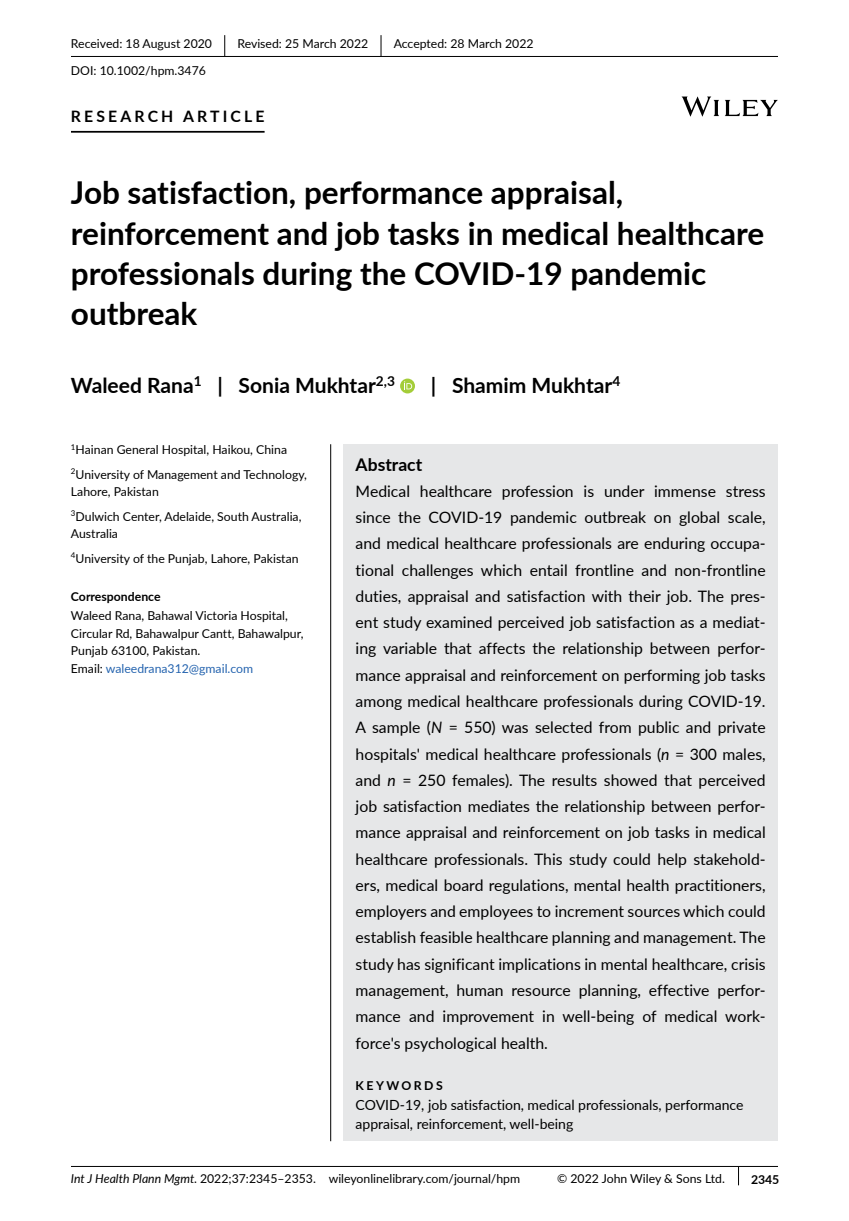
<style>
.page{position:relative;width:849px;height:1221px;background:#fff}
.page>*{position:absolute;margin:0;border:0;box-sizing:border-box;transform-origin:0 0}
.t1{font:700 31.5px/40.2px "Lato";color:#000}
.t2{font:700 21px "Lato";color:#000}
.t3{font:700 17.5px "Lato";color:#000}
.t4{font:15.75px/26.2px "Lato";color:#000;text-align:justify}
.t5{font:700 15.75px "Lato";letter-spacing:.2em;color:#000}
.t6{font:14px/19.2px "Lato";color:#000}
.t7{font:12.25px/24.5px "Lato";color:#000}
.t8{font:700 12.25px "Lato";color:#000}
.t9{font:700 12.25px "Lato";letter-spacing:.2em;color:#000}
.s1{color:#2564af}
.s2{font-style:italic}
</style>
<div class="page">
<div style="left:343px;top:444px;width:434px;height:697px;background:#e6e7e8"></div>
<hr style="left:71px;top:56px;width:706px;height:1px;background:#000">
<hr style="left:71px;top:131px;width:193px;height:2px;background:#000">
<svg style="left:400px;top:378px;width:15px;height:15px"></svg>
<svg style="left:404px;top:381px;width:8px;height:8px"></svg>
<svg style="left:224px;top:35px;width:1px;height:21px"></svg>
<svg style="left:380px;top:35px;width:1px;height:21px"></svg>
<hr style="left:71px;top:1165px;width:706px;height:1px;background:#000">
<svg style="left:681px;top:96px;width:96px;height:21px"></svg>
<hr style="left:330px;top:444px;width:1px;height:697px;background:#000">
<p class="t7" style="left:71px;top:31px;width:142px">Received: 18 August 2020</p>
<p class="t7" style="left:237px;top:31px;width:132px">Revised: 25 March 2022</p>
<p class="t7" style="left:393px;top:31px;width:141px">Accepted: 28 March 2022</p>
<p class="t7" style="left:71px;top:57px;width:136px">DOI: 10.1002/hpm.3476</p>
<p class="t5" style="left:71px;top:105px;width:195px">RESEARCH ARTICLE</p>
<h1 class="t1" style="left:71px;top:171px;width:694px">Job satisfaction, performance appraisal, reinforcement and job tasks in medical healthcare professionals during the COVID-19 pandemic outbreak</h1>
<h2 class="t2" style="left:71px;top:370px;width:325px">Waleed Rana<sup>1</sup> | Sonia Mukhtar<sup>2,3</sup></h2>
<h2 class="t2" style="left:430px;top:370px;width:191px">| Shamim Mukhtar<sup>4</sup></h2>
<p class="t7" style="left:71px;top:437px;width:237px"><sup>1</sup>Hainan General Hospital, Haikou, China<br><sup>2</sup>University of Management and Technology,</p>
<p class="t7" style="left:71px;top:479px;width:232px">Lahore, Pakistan<br><sup>3</sup>Dulwich Center, Adelaide, South Australia,</p>
<p class="t7" style="left:71px;top:521px;width:229px">Australia<br><sup>4</sup>University of the Punjab, Lahore, Pakistan</p>
<p class="t8" style="left:71px;top:587px;width:91px">Correspondence</p>
<p class="t7" style="left:71px;top:606px;width:234px;line-height:17.5px">Waleed Rana, Bahawal Victoria Hospital, Circular Rd, Bahawalpur Cantt, Bahawalpur, Punjab 63100, Pakistan.<br>Email: <span class="s1">waleedrana312@gmail.com</span></p>
<p class="t3" style="left:355px;top:451px;width:68px">Abstract</p>
<p class="t4" style="left:355px;top:477px;width:411px">Medical healthcare profession is under immense stress since the COVID-19 pandemic outbreak on global scale, and medical healthcare professionals are enduring occupa&shy;tional challenges which entail frontline and non-frontline duties, appraisal and satisfaction with their job. The pres&shy;ent study examined perceived job satisfaction as a mediat&shy;ing variable that affects the relationship between perfor&shy;mance appraisal and reinforcement on performing job tasks among medical healthcare professionals during COVID-19.<br>A sample (<span class="s2">N</span> = 550) was selected from public and private hospitals' medical healthcare professionals (<span class="s2">n</span> = 300 males, and <span class="s2">n</span> = 250 females). The results showed that perceived job satisfaction mediates the relationship between perfor&shy;mance appraisal and reinforcement on job tasks in medical healthcare professionals. This study could help stakehold&shy;ers, medical board regulations, mental health practitioners, employers and employees to increment sources which could establish feasible healthcare planning and management. The study has significant implications in mental healthcare, crisis management, human resource planning, effective perfor&shy;mance and improvement in well-being of medical work&shy;force's psychological health.</p>
<p class="t9" style="left:355px;top:1076px;width:89px">KEYWORDS</p>
<p class="t6" style="left:355px;top:1094px;width:389px">COVID-19, job satisfaction, medical professionals, performance appraisal, reinforcement, well-being</p>
<p class="t7" style="left:71px;top:1166px;width:450px"><span class="s2">Int J Health Plann Mgmt.</span> 2022;37:2345–2353. wileyonlinelibrary.com/journal/hpm</p>
<p class="t7" style="left:557px;top:1166px;width:169px">© 2022 John Wiley &amp; Sons Ltd.</p>
<p class="t8" style="left:751px;top:1169px;width:30px">2345</p>
</div>
